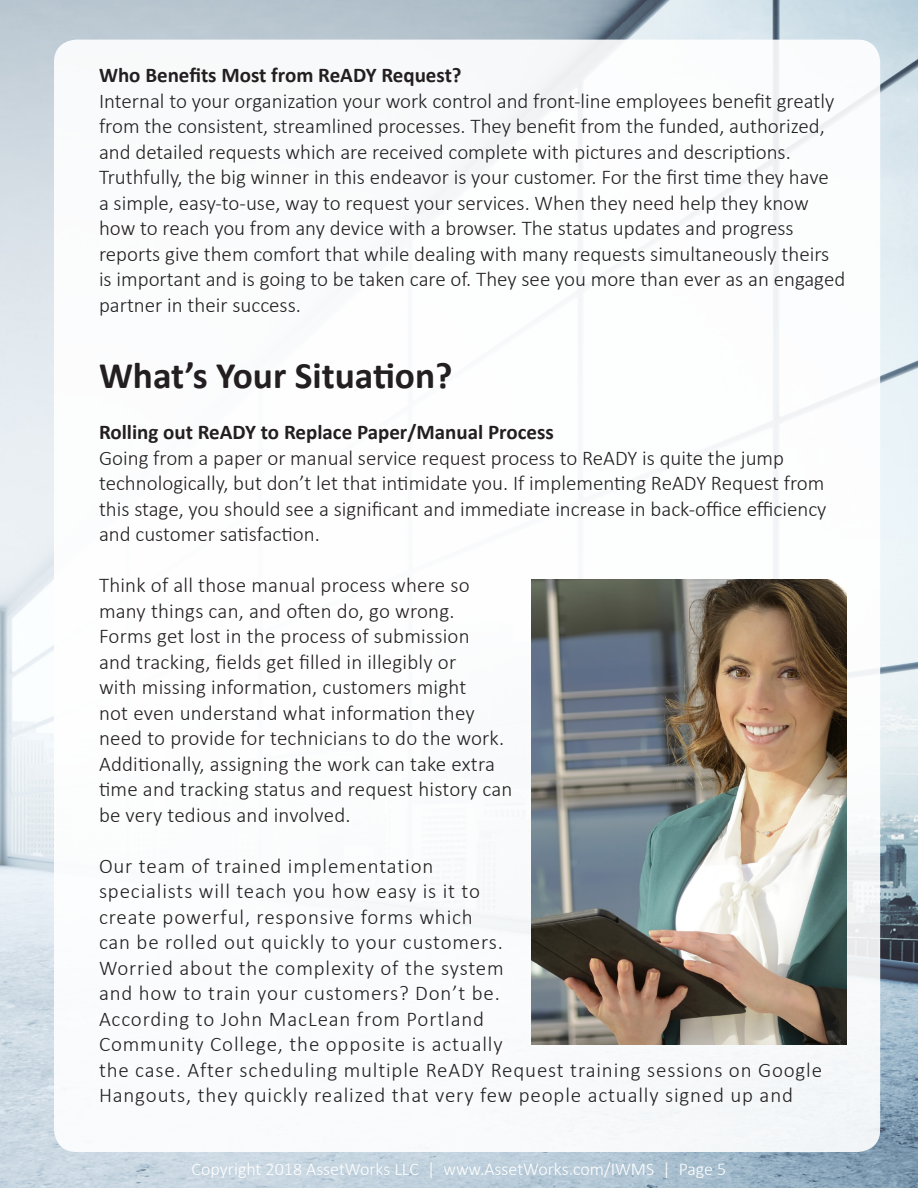
<style>
.page{position:relative;width:918px;height:1188px;background:#fff}
.page>*{position:absolute;margin:0;border:0;box-sizing:border-box;transform-origin:0 0}
.t1{font:700 37.5px "Calibri";color:#231f20}
.t2{font:300 21px/25.5px "Calibri";color:#231f20}
.t3{font:300 21px/25.5px "Calibri";letter-spacing:.04em;color:#231f20}
.t4{font:700 21px "Calibri";color:#231f20}
.t5{font:300 18px "Calibri";color:#fff}
</style>
<div class="page">
<img style="left:0;top:0;width:918px;height:1188px">
<div style="left:54px;top:40px;width:826px;height:1112px;background:#fff;border-radius:22px"></div>
<img style="left:531px;top:580px;width:315px;height:464px">
<p class="t4" style="left:99px;top:61px;width:364px">Who Benefits Most from ReADY Request?</p>
<p class="t2" style="left:99px;top:88px;width:748px">Internal to your organization your work control and front-line employees benefit greatly from the consistent, streamlined processes. They benefit from the funded, authorized, and detailed requests which are received complete with pictures and descriptions.<br>Truthfully, the big winner in this endeavor is your customer. For the first time they have<br>a simple, easy-to-use, way to request your services. When they need help they know how to reach you from any device with a browser. The status updates and progress reports give them comfort that while dealing with many requests simultaneously theirs is important and is going to be taken care of. They see you more than ever as an engaged partner in their success.</p>
<p class="t1" style="left:99px;top:349px;width:355px">What’s Your Situation?</p>
<p class="t4" style="left:99px;top:418px;width:456px">Rolling out ReADY to Replace Paper/Manual Process</p>
<p class="t2" style="left:99px;top:445px;width:729px">Going from a paper or manual service request process to ReADY is quite the jump technologically, but don’t let that intimidate you. If implementing ReADY Request from this stage, you should see a significant and immediate increase in back-office efficiency and customer satisfaction.</p>
<p class="t2" style="left:99px;top:572px;width:415px">Think of all those manual process where so many things can, and often do, go wrong.<br>Forms get lost in the process of submission<br>and tracking, fields get filled in illegibly or<br>with missing information, customers might<br>not even understand what information they need to provide for technicians to do the work.<br>Additionally, assigning the work can take extra time and tracking status and request history can be very tedious and involved.</p>
<p class="t3" style="left:99px;top:853px;width:725px">Our team of trained implementation<br>specialists will teach you how easy is it to<br>create powerful, responsive forms which<br>can be rolled out quickly to your customers.<br>Worried about the complexity of the system<br>and how to train your customers? Don’t be.<br>According to John MacLean from Portland<br>Community College, the opposite is actually<br>the case. After scheduling multiple ReADY Request training sessions on Google Hangouts, they quickly realized that very few people actually signed up and</p>
<p class="t5" style="left:192px;top:1157px;width:536px">Copyright 2018 AssetWorks LLC | www.AssetWorks.com/IWMS | Page 5</p>
</div>
